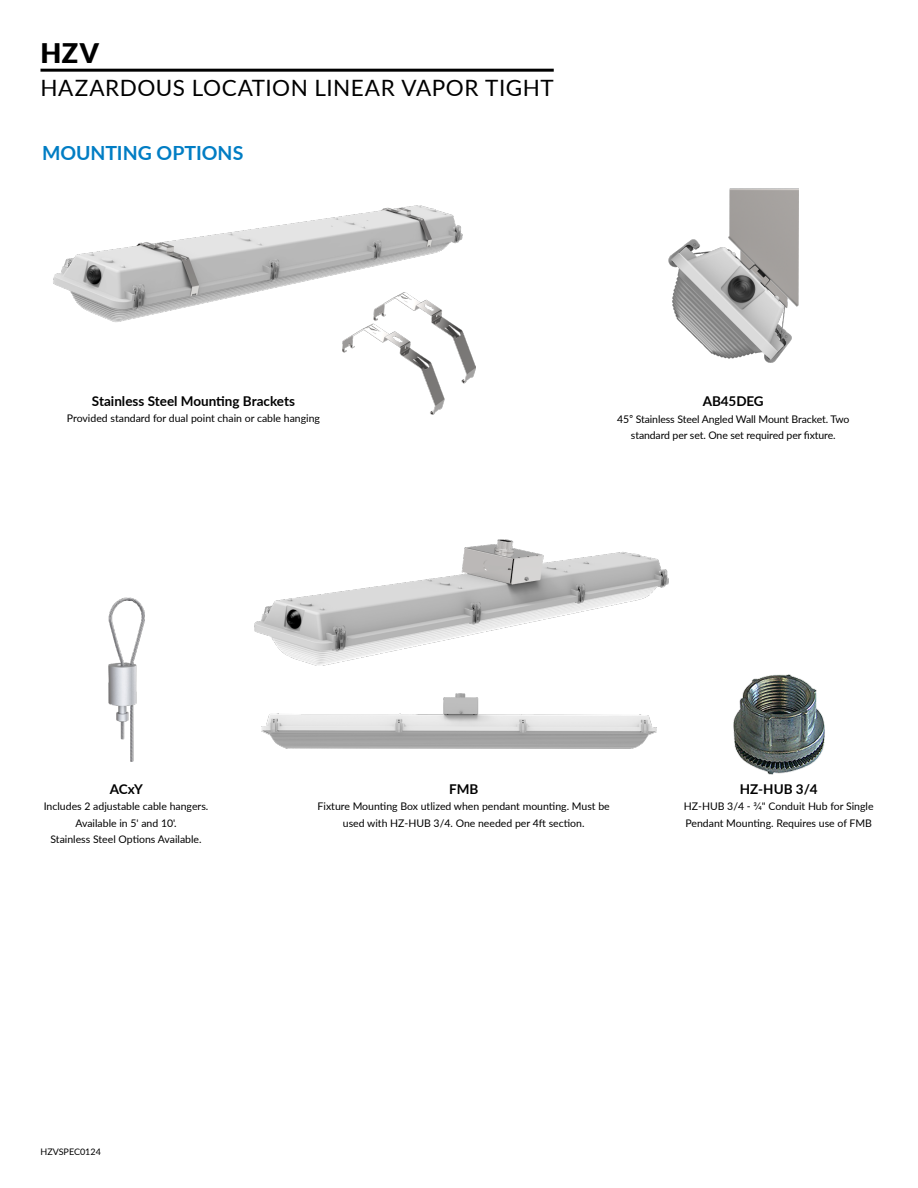
<style>
.page{position:relative;width:918px;height:1188px;background:#fff}
.page>*{position:absolute;margin:0;border:0;box-sizing:border-box;transform-origin:0 0}
.t1{font:900 27px "Lato";color:#000}
.t2{font:22.5px "Lato";letter-spacing:.02em;color:#000}
.t3{font:700 19.5px "Lato";color:#007dc4}
.t4{font:700 13.5px "Lato";color:#000}
.t5{font:10.5px/16.5px "Lato";color:#000;text-align:center}
.t6{font:9px "Lato";color:#000}
</style>
<div class="page">
<img style="left:108px;top:598px;width:36px;height:163px">
<img style="left:53px;top:206px;width:410px;height:116px">
<img style="left:254px;top:540px;width:415px;height:126px">
<img style="left:733px;top:674px;width:91px;height:101px">
<img style="left:668px;top:188px;width:131px;height:175px">
<img style="left:342px;top:293px;width:134px;height:122px">
<img style="left:261px;top:693px;width:396px;height:55px">
<hr style="left:40px;top:69px;width:514px;height:3px;background:#000">
<h1 class="t1" style="left:40px;top:33px;width:60px">HZV</h1>
<h2 class="t2" style="left:40px;top:72px;width:515px">HAZARDOUS LOCATION LINEAR VAPOR TIGHT</h2>
<h3 class="t3" style="left:42px;top:138px;width:203px">MOUNTING OPTIONS</h3>
<p class="t4" style="left:92px;top:391px;width:205px">Stainless Steel Mounting Brackets</p>
<p class="t5" style="left:67px;top:410px;width:255px">Provided standard for dual point chain or cable hanging</p>
<p class="t4" style="left:703px;top:392px;width:62px">AB45DEG</p>
<p class="t5" style="left:617px;top:410px;width:234px">45◦ Stainless Steel Angled Wall Mount Bracket. Two standard per set. One set required per fixture.</p>
<p class="t4" style="left:110px;top:779px;width:35px">ACxY</p>
<p class="t5" style="left:44px;top:798px;width:166px">Includes 2 adjustable cable hangers.<br>Available in 5' and 10'.<br>Stainless Steel Options Available.</p>
<p class="t4" style="left:449px;top:779px;width:31px">FMB</p>
<p class="t5" style="left:318px;top:798px;width:294px">Fixture Mounting Box utlized when pendant mounting. Must be used with HZ-HUB 3/4. One needed per 4ft section.</p>
<p class="t4" style="left:740px;top:779px;width:80px">HZ-HUB 3/4</p>
<p class="t5" style="left:684px;top:798px;width:191px;text-align:left">HZ-HUB 3/4 - 3/4" Conduit Hub for Single<br>Pendant Mounting. Requires use of FMB</p>
<p class="t6" style="left:40px;top:1145px;width:62px">HZVSPEC0124</p>
</div>
